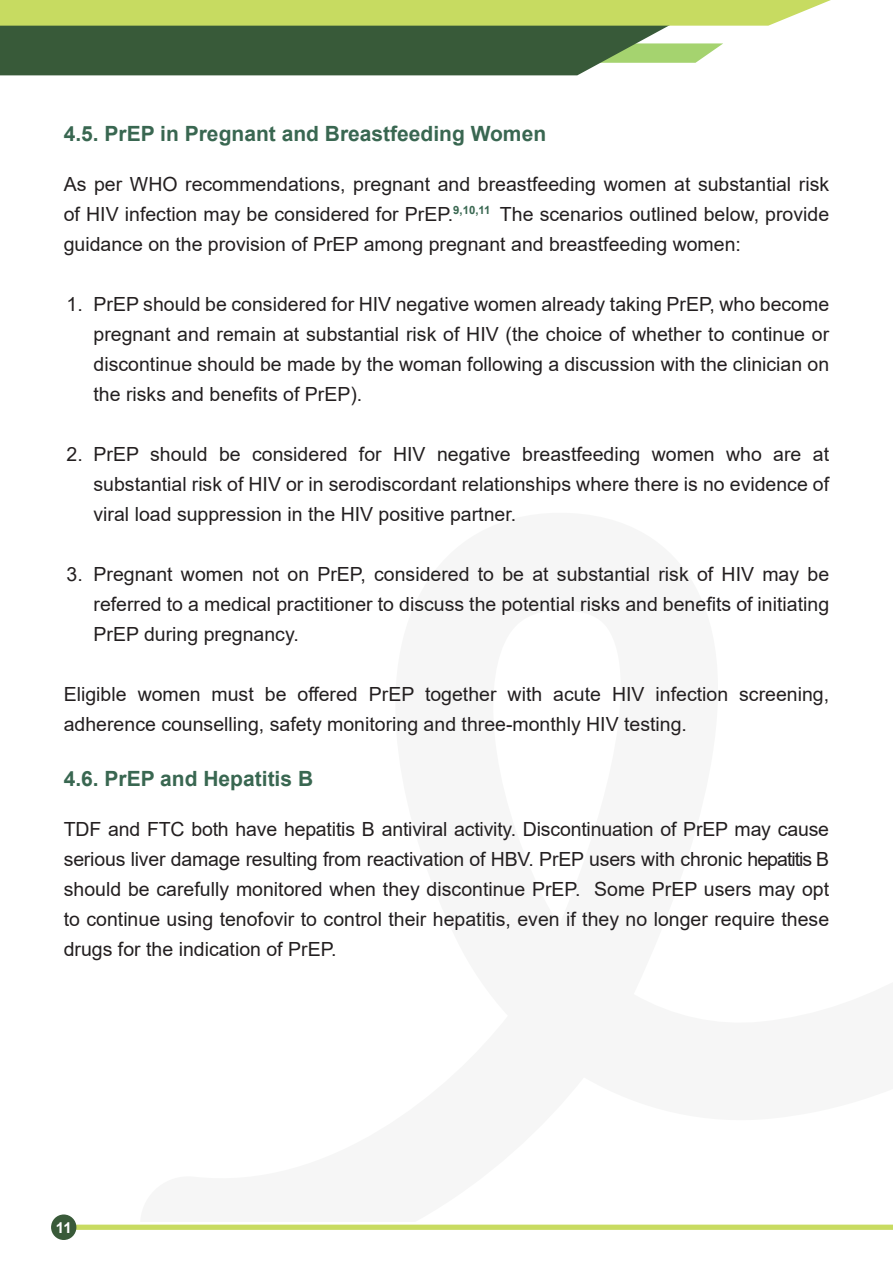
<style>
.page{position:relative;width:893px;height:1263px;background:#fff}
.page>*{position:absolute;margin:0;border:0;box-sizing:border-box;transform-origin:0 0}
.t1{font:700 21px "Arial";color:#396751}
.t2{font:19.5px/30px "Arial";color:#231f20;text-align:justify}
.t3{font:700 15px "Arial";color:#fff}
</style>
<div class="page">
<svg style="left:697px;top:43px;width:26px;height:19px"></svg>
<svg style="left:0;top:26px;width:697px;height:49px;background:#496947"></svg>
<svg style="left:0;top:0;width:831px;height:26px;background:#c7db66"></svg>
<div style="left:73px;top:1224px;width:820px;height:6px;background:#c8db61"></div>
<div style="left:51px;top:1214px;width:25px;height:26px;background:#395a39;border-radius:50%"></div>
<p class="t1" style="left:64px;top:119px;width:484px">4.5. PrEP in Pregnant and Breastfeeding Women</p>
<p class="t2" style="left:64px;top:169px;width:767px">As per WHO recommendations, pregnant and breastfeeding women at substantial risk of HIV infection may be considered for PrEP.<sup>9,10,11</sup> The scenarios outlined below, provide guidance on the provision of PrEP among pregnant and breastfeeding women:</p>
<p class="t2" style="left:94px;top:289px;width:737px;text-indent:-27px">1. PrEP should be considered for HIV negative women already taking PrEP, who become pregnant and remain at substantial risk of HIV (the choice of whether to continue or discontinue should be made by the woman following a discussion with the clinician on the risks and benefits of PrEP).</p>
<p class="t2" style="left:94px;top:439px;width:737px;text-indent:-27px">2. PrEP should be considered for HIV negative breastfeeding women who are at substantial risk of HIV or in serodiscordant relationships where there is no evidence of viral load suppression in the HIV positive partner.</p>
<p class="t2" style="left:94px;top:559px;width:737px;text-indent:-27px">3. Pregnant women not on PrEP, considered to be at substantial risk of HIV may be referred to a medical practitioner to discuss the potential risks and benefits of initiating PrEP during pregnancy.</p>
<p class="t2" style="left:64px;top:679px;width:767px">Eligible women must be offered PrEP together with acute HIV infection screening, adherence counselling, safety monitoring and three-monthly HIV testing.</p>
<p class="t1" style="left:64px;top:764px;width:251px">4.6. PrEP and Hepatitis B</p>
<p class="t2" style="left:64px;top:814px;width:767px">TDF and FTC both have hepatitis B antiviral activity. Discontinuation of PrEP may cause serious liver damage resulting from reactivation of HBV. PrEP users with chronic hepatitis B should be carefully monitored when they discontinue PrEP. Some PrEP users may opt to continue using tenofovir to control their hepatitis, even if they no longer require these drugs for the indication of PrEP.</p>
<p class="t3" style="left:56px;top:1217px;width:17px">11</p>
</div>
